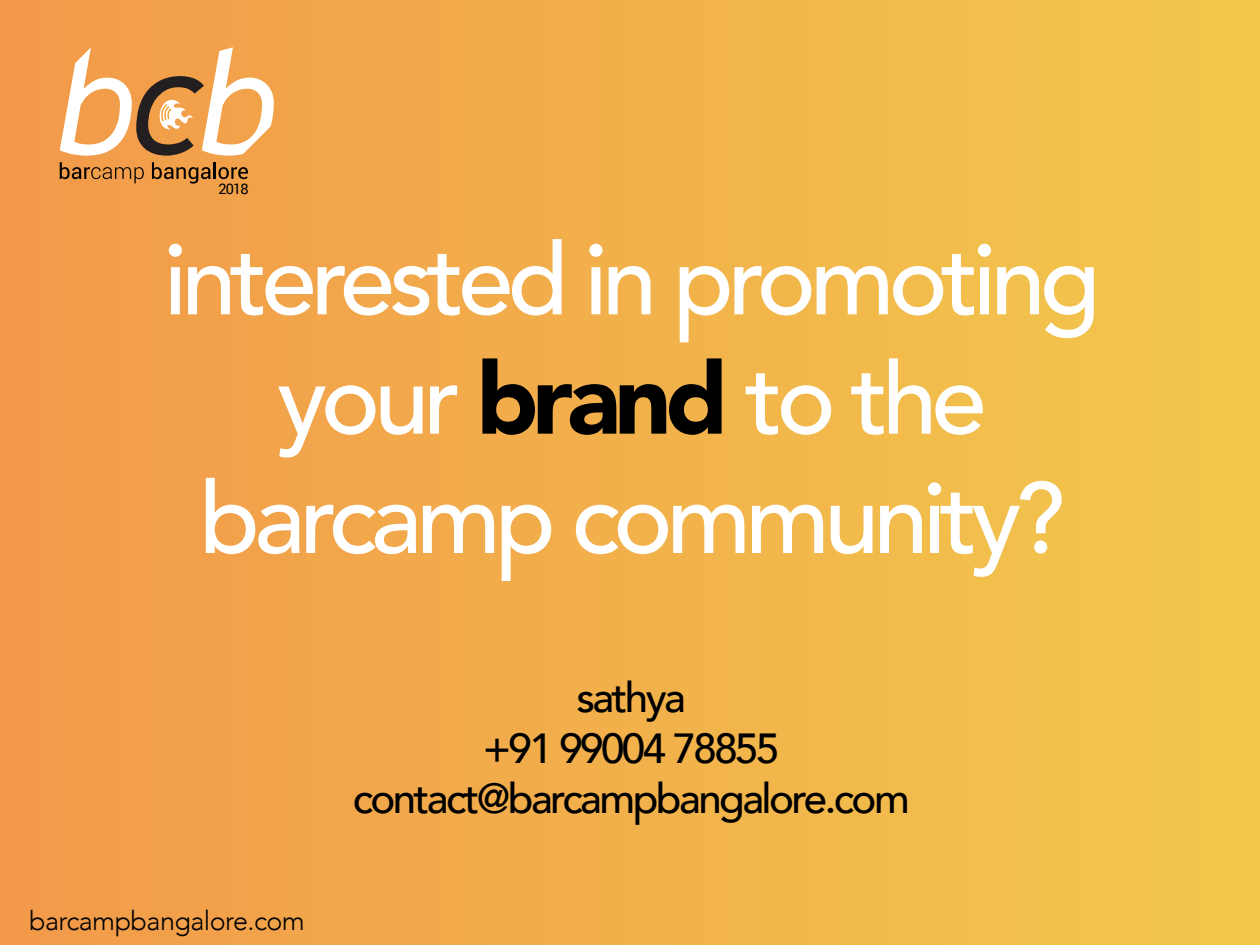
<style>
.page{position:relative;width:1260px;height:945px;background:#fff}
.page>*{position:absolute;margin:0;border:0;box-sizing:border-box;transform-origin:0 0}
.t1{font:500 99.4px/119.4px "Avenir";letter-spacing:-.06em;color:#fff;text-align:center}
.t2{font:500 42px/50.4px "Avenir";letter-spacing:-.06em;color:#000;text-align:center}
.t3{font:300 26.95px "Avenir";letter-spacing:-.02em;color:#000}
.t4{font:14.53px "Roboto";color:#000100}
.s1{font-weight:900;color:#000}
</style>
<div class="page">
<div style="left:0;top:0;width:1260px;height:945px;background:linear-gradient(to right,#f2994a,#f2c94c)"></div>
<svg style="left:60px;top:162px;width:84px;height:21px;background:#c37e3b"></svg>
<svg style="left:152px;top:162px;width:96px;height:22px;background:#b47737"></svg>
<svg style="left:60px;top:47px;width:214px;height:109px"></svg>
<p class="t4" style="left:218px;top:179px;width:32px">2018</p>
<p class="t1" style="left:163px;top:215px;width:939px">interested in promoting your <span class="s1">brand</span> to the barcamp community?</p>
<p class="t3" style="left:29px;top:905px;width:277px">barcampbangalore.com</p>
<p class="t2" style="left:353px;top:670px;width:559px">sathya<br>+91 99004 78855 contact@barcampbangalore.com</p>
</div>
